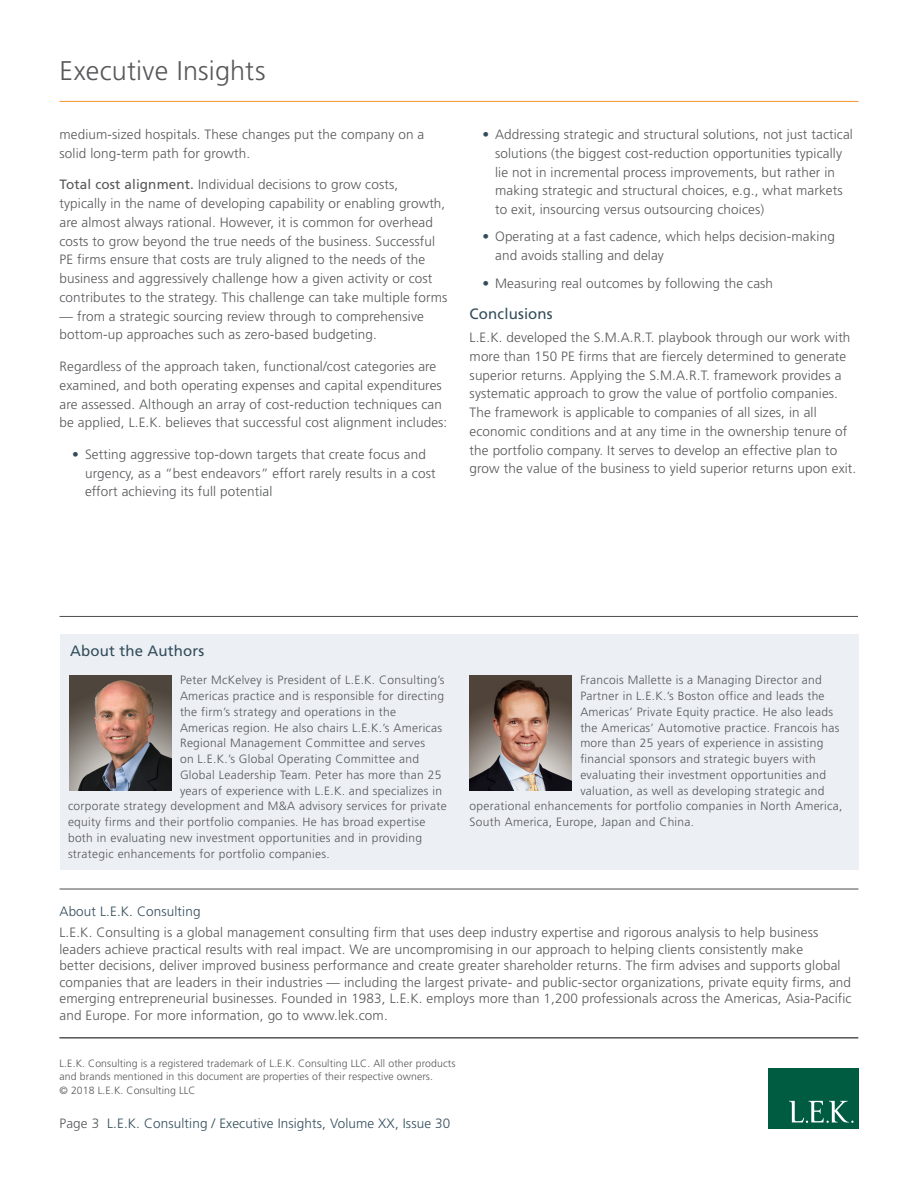
<style>
.page{position:relative;width:918px;height:1188px;background:#fff}
.page>*{position:absolute;margin:0;border:0;box-sizing:border-box;transform-origin:0 0}
.Exec_Insight_Head{font:300 27px "Frutiger";letter-spacing:.005em;color:#57585a}
.Sub_Head_for_body{font:15px "Frutiger";letter-spacing:.01em;color:#334d5c}
.Body_Copy{font:300 13.5px/18.8px "Frutiger";letter-spacing:.01em;color:#57585a}
.Footer_information{font:300 13.5px "Frutiger";letter-spacing:.01em;color:#334d5c}
.Body_Copy-2{font:300 13.5px "Frutiger";letter-spacing:.01em;color:#334d5c}
.Author_copy{font:300 12px "Frutiger";letter-spacing:.025em;color:#57585a}
.Chart_copy{font:300 10.5px/13.5px "Frutiger";letter-spacing:.01em;color:#57585a}
.s1{font-weight:400}
.s2{color:#334d5c}
.s3{color:#57585a}
</style>
<div class="page">
<hr style="left:60px;top:101px;width:798px;height:1px;background:#f79328">
<hr style="left:60px;top:1038px;width:798px;height:1px;background:#4b4c4d">
<div style="left:768px;top:1068px;width:91px;height:61px;background:#005c41"></div>
<svg style="left:789px;top:1101px;width:65px;height:22px"></svg>
<div style="left:60px;top:634px;width:798px;height:236px;background:#ecf0f4"></div>
<img style="left:69px;top:675px;width:103px;height:115px">
<img style="left:470px;top:675px;width:102px;height:115px">
<hr style="left:60px;top:616px;width:798px;height:1px;background:#4b4c4d">
<hr style="left:60px;top:889px;width:798px;height:1px;background:#4b4c4d">
<p class="Exec_Insight_Head" style="left:60px;top:55px;width:207px">Executive Insights</p>
<p class="Body_Copy" style="left:60px;top:125px;width:366px">medium-sized hospitals. These changes put the company on a solid long-term path for growth.</p>
<p class="Body_Copy" style="left:60px;top:176px;width:389px"><span class="s1">Total cost alignment.</span> Individual decisions to grow costs, typically in the name of developing capability or enabling growth, are almost always rational. However, it is common for overhead costs to grow beyond the true needs of the business. Successful PE firms ensure that costs are truly aligned to the needs of the business and aggressively challenge how a given activity or cost contributes to the strategy. This challenge can take multiple forms</p>
<p class="Body_Copy" style="left:60px;top:307px;width:366px">— from a strategic sourcing review through to comprehensive bottom-up approaches such as zero-based budgeting.</p>
<p class="Body_Copy" style="left:60px;top:357px;width:389px">Regardless of the approach taken, functional/cost categories are examined, and both operating expenses and capital expenditures are assessed. Although an array of cost-reduction techniques can be applied, L.E.K. believes that successful cost alignment includes:</p>
<p class="Body_Copy" style="left:85px;top:445px;width:352px;text-indent:-13px"><span class="s2">•</span> Setting aggressive top-down targets that create focus and urgency, as a “best endeavors” effort rarely results in a cost effort achieving its full potential</p>
<p class="Body_Copy" style="left:495px;top:125px;width:359px;text-indent:-13px"><span class="s2">•</span> Addressing strategic and structural solutions, not just tactical solutions (the biggest cost-reduction opportunities typically lie not in incremental process improvements, but rather in making strategic and structural choices, e.g., what markets to exit, insourcing versus outsourcing choices)</p>
<p class="Body_Copy" style="left:495px;top:228px;width:341px;text-indent:-13px"><span class="s2">•</span> Operating at a fast cadence, which helps decision-making and avoids stalling and delay</p>
<p class="Body_Copy" style="left:482px;top:274px;width:292px"><span class="s2">•</span> Measuring real outcomes by following the cash</p>
<p class="Sub_Head_for_body" style="left:470px;top:305px;width:85px">Conclusions</p>
<p class="Body_Copy" style="left:470px;top:328px;width:388px">L.E.K. developed the S.M.A.R.T. playbook through our work with more than 150 PE firms that are fiercely determined to generate superior returns. Applying the S.M.A.R.T. framework provides a systematic approach to grow the value of portfolio companies.<br>The framework is applicable to companies of all sizes, in all economic conditions and at any time in the ownership tenure of the portfolio company. It serves to develop an effective plan to grow the value of the business to yield superior returns upon exit.</p>
<p class="Sub_Head_for_body" style="left:70px;top:642px;width:136px">About the Authors</p>
<p class="Author_copy" style="left:180px;top:674px;width:266px">Peter McKelvey is President of L.E.K. Consulting’s</p>
<p class="Author_copy" style="left:180px;top:689px;width:266px">Americas practice and is responsible for directing</p>
<p class="Author_copy" style="left:180px;top:705px;width:218px">the firm’s strategy and operations in the</p>
<p class="Author_copy" style="left:180px;top:721px;width:264px">Americas region. He also chairs L.E.K.’s Americas</p>
<p class="Author_copy" style="left:180px;top:737px;width:247px">Regional Management Committee and serves</p>
<p class="Author_copy" style="left:180px;top:752px;width:241px">on L.E.K.’s Global Operating Committee and</p>
<p class="Author_copy" style="left:180px;top:768px;width:263px">Global Leadership Team. Peter has more than 25</p>
<p class="Author_copy" style="left:180px;top:784px;width:264px">years of experience with L.E.K. and specializes in</p>
<p class="Author_copy" style="left:68px;top:800px;width:380px">corporate strategy development and M&amp;A advisory services for private</p>
<p class="Author_copy" style="left:68px;top:815px;width:359px">equity firms and their portfolio companies. He has broad expertise</p>
<p class="Author_copy" style="left:68px;top:831px;width:356px">both in evaluating new investment opportunities and in providing</p>
<p class="Author_copy" style="left:68px;top:847px;width:263px">strategic enhancements for portfolio companies.</p>
<p class="Author_copy" style="left:580px;top:674px;width:243px">Francois Mallette is a Managing Director and</p>
<p class="Author_copy" style="left:580px;top:689px;width:246px">Partner in L.E.K.’s Boston office and leads the</p>
<p class="Author_copy" style="left:580px;top:705px;width:254px">Americas’ Private Equity practice. He also leads</p>
<p class="Author_copy" style="left:580px;top:721px;width:261px">the Americas’ Automotive practice. Francois has</p>
<p class="Author_copy" style="left:580px;top:737px;width:245px">more than 25 years of experience in assisting</p>
<p class="Author_copy" style="left:580px;top:752px;width:237px">financial sponsors and strategic buyers with</p>
<p class="Author_copy" style="left:580px;top:768px;width:247px">evaluating their investment opportunities and</p>
<p class="Author_copy" style="left:580px;top:784px;width:246px">valuation, as well as developing strategic and</p>
<p class="Author_copy" style="left:470px;top:800px;width:374px">operational enhancements for portfolio companies in North America,</p>
<p class="Author_copy" style="left:470px;top:815px;width:226px">South America, Europe, Japan and China.</p>
<p class="Body_Copy-2" style="left:60px;top:904px;width:143px">About L.E.K. Consulting</p>
<p class="Body_Copy" style="left:60px;top:924px;width:794px;line-height:16.5px">L.E.K. Consulting is a global management consulting firm that uses deep industry expertise and rigorous analysis to help business leaders achieve practical results with real impact. We are uncompromising in our approach to helping clients consistently make<br>better decisions, deliver improved business performance and create greater shareholder returns. The firm advises and supports global companies that are leaders in their industries — including the largest private- and public-sector organizations, private equity firms, and emerging entrepreneurial businesses. Founded in 1983, L.E.K. employs more than 1,200 professionals across the Americas, Asia-Pacific and Europe. For more information, go to www.lek.com.</p>
<p class="Chart_copy" style="left:60px;top:1057px;width:397px">L.E.K. Consulting is a registered trademark of L.E.K. Consulting LLC. All other products and brands mentioned in this document are properties of their respective owners.<br>© 2018 L.E.K. Consulting LLC</p>
<p class="Footer_information" style="left:60px;top:1116px;width:392px"><span class="s3">Page 3</span> L.E.K. Consulting / Executive Insights, Volume XX, Issue 30</p>
</div>
